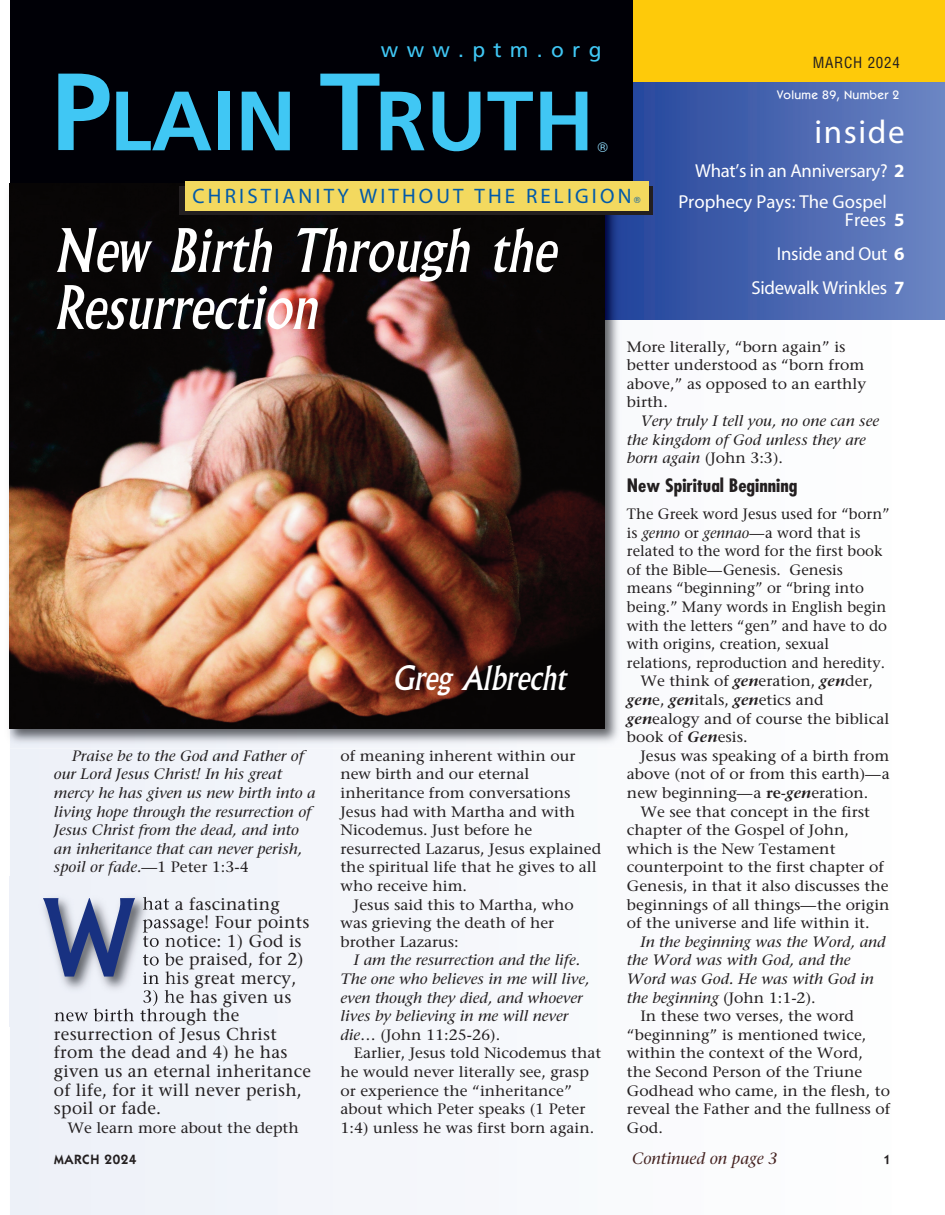
<style>
.page{position:relative;width:945px;height:1215px;background:#fff}
.page>*{position:absolute;margin:0;border:0;box-sizing:border-box;transform-origin:0 0}
.t1{font:103.5px "Albertus";color:#183181}
.t2{font:700 84px "Frutiger";color:#40c7f4}
.t3{font:italic 58.5px/57px "Albertus";color:#fff;scale:1.05 1}
.t4{font:italic 33px "Albertus";color:#fff;scale:1.05 1}
.t5{font:33px "Myriad";letter-spacing:.05em;color:#fff}
.t6{font:21px "Myriad";letter-spacing:.15em;color:#015aaa}
.t7{font:21px "Frutiger";letter-spacing:.395em;color:#40c7f4}
.t8{font:18.75px/33.9px "Myriad";letter-spacing:-.015em;color:#fff}
.t9{font:700 condensed 18px "Futura";color:#231f20;scale:1.1 1}
.t10{font:17.25px/18.6px "Stone Serif";letter-spacing:.015em;color:#231f20}
.t11{font:italic 16.2px "Stone Serif";color:#442220}
.t12{font:15px/18.6px "Stone Serif";color:#231f20;scale:1.05 1}
.t13{font:italic 15px/18.6px "Stone Serif";color:#231f20;scale:1.05 1}
.t14{font:15px "Stone Serif";color:#231f20}
.t15{font:condensed 15px "Helvetica";letter-spacing:.05em;color:#231f20}
.t16{font:600 13.5px "Itc Kabel";letter-spacing:.05em;color:#231f20}
.t17{font:13.5px "Helvetica";color:#8dd7f7}
.t18{font:500 12.3px "Itc Kabel";letter-spacing:.025em;color:#fff}
.t19{font:8.55px "Helvetica";color:#015aaa}
.s1{font-size:109.5px}
.s2{font-weight:700}
.s3{font-style:normal}
.s4{font-style:italic}
.s5{font-weight:600;font-style:italic}
.s6{font-weight:600}
</style>
<div class="page">
<svg style="left:624px;top:81px;width:321px;height:239px;background:#4a66af"></svg>
<div style="left:627px;top:0;width:318px;height:81px;background:#feca0a"></div>
<div style="left:10px;top:0;width:622px;height:199px;background:#000006"></div>
<img style="left:9px;top:183px;width:615px;height:565px">
<img style="left:605px;top:215px;width:19px;height:105px">
<img style="left:10px;top:184px;width:595px;height:545px">
<svg style="left:180px;top:186px;width:473px;height:29px;background:#49412b"></svg>
<div style="left:185px;top:181px;width:463px;height:29px;background:#f3d95f"></div>
<img style="left:9px;top:877px;width:164px;height:150px">
<img style="left:143px;top:897px;width:27px;height:13px">
<img style="left:143px;top:919px;width:30px;height:14px">
<img style="left:143px;top:935px;width:30px;height:12px">
<img style="left:143px;top:953px;width:30px;height:13px">
<img style="left:143px;top:971px;width:30px;height:13px">
<img style="left:143px;top:990px;width:30px;height:16px">
<img style="left:55px;top:1009px;width:61px;height:12px">
<h3 class="t7" style="left:381px;top:38px;width:222px">www.ptm.org</h3>
<h2 class="t2" style="left:51px;top:72px;width:545px"><span class="s1">P</span>LAIN <span class="s1">T</span>RUTH</h2>
<p class="t17" style="left:598px;top:140px;width:11px">®</p>
<h3 class="t6" style="left:193px;top:186px;width:440px">CHRISTIANITY WITHOUT THE RELIGION</h3>
<p class="t19" style="left:634px;top:195px;width:8px">®</p>
<h3 class="t3" style="left:54px;top:223px;width:479px">New Birth Through the<br>Resurrection</h3>
<p class="t15" style="left:813px;top:53px;width:89px">MARCH 2024</p>
<p class="t18" style="left:777px;top:88px;width:124px">Volume 89, Number 2</p>
<h3 class="t5" style="left:814px;top:115px;width:92px">inside</h3>
<p class="t8" style="left:678px;top:156px;width:228px;line-height:30.9px;text-indent:17px">What’s in an Anniversary? <span class="s2">2<br></span>Prophecy Pays: The Gospel</p>
<p class="t8" style="left:751px;top:203px;width:155px;text-align:right">Frees <span class="s2">5<br></span>Inside and Out <span class="s2">6<br></span>Sidewalk Wrinkles <span class="s2">7</span></p>
<p class="t13" style="left:54px;top:746px;width:251px;text-indent:18px">Praise be to the God and Father of our Lord Jesus Christ! In his great mercy he has given us new birth into a living hope through the resurrection of Jesus Christ from the dead, and into an inheritance that can never perish, spoil or fade.—<span class="s3">1 Peter 1:3-4</span></p>
<p class="t10" style="left:143px;top:894px;width:168px">hat a fascinating passage! Four points to notice: 1) God is to be praised, for 2) in his great mercy,</p>
<p class="t10" style="left:54px;top:978px;width:239px;line-height:37.2px;text-indent:89px">3) he has given us resurrection of Jesus Christ</p>
<p class="t10" style="left:54px;top:1043px;width:258px">from the dead and 4) he has given us an eternal inheritance of life, for it will never perish, spoil or fade.</p>
<p class="t12" style="left:67px;top:1118px;width:222px">We learn more about the depth</p>
<h1 class="t1" style="left:41px;top:879px;width:97px">W</h1>
<h3 class="t4" style="left:393px;top:659px;width:166px">Greg Albrecht</h3>
<p class="t12" style="left:340px;top:746px;width:225px">of meaning inherent within our</p>
<p class="t12" style="left:340px;top:765px;width:181px">new birth and our eternal</p>
<p class="t12" style="left:340px;top:783px;width:221px">inheritance from conversations</p>
<p class="t12" style="left:340px;top:802px;width:225px">Jesus had with Martha and with</p>
<p class="t12" style="left:340px;top:821px;width:184px">Nicodemus. Just before he</p>
<p class="t12" style="left:340px;top:839px;width:250px">resurrected Lazarus, Jesus explained</p>
<p class="t12" style="left:340px;top:858px;width:246px">the spiritual life that he gives to all</p>
<p class="t12" style="left:340px;top:876px;width:122px">who receive him.</p>
<p class="t12" style="left:354px;top:895px;width:211px">Jesus said this to Martha, who</p>
<p class="t12" style="left:340px;top:914px;width:205px">was grieving the death of her</p>
<p class="t12" style="left:340px;top:932px;width:114px">brother Lazarus:</p>
<p class="t13" style="left:340px;top:951px;width:239px;text-indent:14px">I am the resurrection and the life.<br>The one who believes in me will live, even though they died, and whoever lives by believing in me will never die<span class="s3">… (John 11:25-26).</span></p>
<p class="t12" style="left:340px;top:1044px;width:250px;text-indent:14px">Earlier, Jesus told Nicodemus that he would never literally see, grasp or experience the “inheritance” about which Peter speaks (1 Peter 1:4) unless he was first born again.</p>
<p class="t12" style="left:627px;top:337px;width:229px">More literally, “born again” is better understood as “born from above,” as opposed to an earthly birth.</p>
<p class="t13" style="left:627px;top:412px;width:242px;text-indent:13px">Very truly I tell you, no one can see the kingdom of God unless they are born again <span class="s3">(John 3:3).</span></p>
<p class="t9" style="left:627px;top:473px;width:156px">New Spiritual Beginning</p>
<p class="t14" style="left:627px;top:505px;width:264px">The Greek word Jesus used for “born”</p>
<p class="t14" style="left:627px;top:523px;width:235px">is <span class="s4">genno</span> or <span class="s4">gennao</span>—a word that is</p>
<p class="t14" style="left:627px;top:542px;width:257px">related to the word for the first book</p>
<p class="t14" style="left:627px;top:560px;width:218px">of the Bible—Genesis. Genesis</p>
<p class="t14" style="left:627px;top:579px;width:238px">means “beginning” or “bring into</p>
<p class="t14" style="left:627px;top:598px;width:261px">being.” Many words in English begin</p>
<p class="t14" style="left:627px;top:616px;width:262px">with the letters “gen” and have to do</p>
<p class="t14" style="left:627px;top:635px;width:204px">with origins, creation, sexual</p>
<p class="t14" style="left:627px;top:653px;width:260px">relations, reproduction and heredity.</p>
<p class="t12" style="left:640px;top:672px;width:223px">We think of <span class="s5">gen</span>eration, <span class="s5">gen</span>der,</p>
<p class="t12" style="left:627px;top:690px;width:189px"><span class="s5">gen</span>e, <span class="s5">gen</span>itals, <span class="s5">gen</span>etics and</p>
<p class="t12" style="left:627px;top:709px;width:251px"><span class="s5">gen</span>ealogy and of course the biblical</p>
<p class="t12" style="left:627px;top:728px;width:116px">book of <span class="s5">Gen</span>esis.</p>
<p class="t12" style="left:640px;top:746px;width:239px">Jesus was speaking of a birth from</p>
<p class="t12" style="left:627px;top:765px;width:252px">above (not of or from this earth)—a</p>
<p class="t12" style="left:627px;top:783px;width:231px">new beginning—a <span class="s6">re</span>-<span class="s5">gen</span>eration.</p>
<p class="t12" style="left:640px;top:802px;width:220px">We see that concept in the first</p>
<p class="t12" style="left:627px;top:821px;width:213px">chapter of the Gospel of John,</p>
<p class="t12" style="left:627px;top:839px;width:200px">which is the New Testament</p>
<p class="t12" style="left:627px;top:858px;width:246px">counterpoint to the first chapter of</p>
<p class="t12" style="left:627px;top:876px;width:251px">Genesis, in that it also discusses the</p>
<p class="t12" style="left:627px;top:895px;width:252px">beginnings of all things—the origin</p>
<p class="t12" style="left:627px;top:914px;width:233px">of the universe and life within it.</p>
<p class="t13" style="left:640px;top:932px;width:235px">In the beginning was the Word, and</p>
<p class="t13" style="left:627px;top:951px;width:214px">the Word was with God, and the</p>
<p class="t13" style="left:627px;top:969px;width:237px">Word was God. He was with God in</p>
<p class="t13" style="left:627px;top:988px;width:181px">the beginning <span class="s3">(John 1:1-2).</span></p>
<p class="t12" style="left:640px;top:1007px;width:205px">In these two verses, the word</p>
<p class="t12" style="left:627px;top:1025px;width:229px">“beginning” is mentioned twice,</p>
<p class="t12" style="left:627px;top:1044px;width:226px">within the context of the Word,</p>
<p class="t12" style="left:627px;top:1062px;width:226px">the Second Person of the Triune</p>
<p class="t12" style="left:627px;top:1081px;width:252px">Godhead who came, in the flesh, to</p>
<p class="t12" style="left:627px;top:1100px;width:252px">reveal the Father and the fullness of</p>
<p class="t12" style="left:627px;top:1118px;width:36px">God.</p>
<p class="t11" style="left:632px;top:1148px;width:147px">Continued on page 3</p>
<p class="t16" style="left:54px;top:1152px;width:84px">MARCH 2024</p>
<p class="t16" style="left:883px;top:1152px;width:9px">1</p>
</div>
